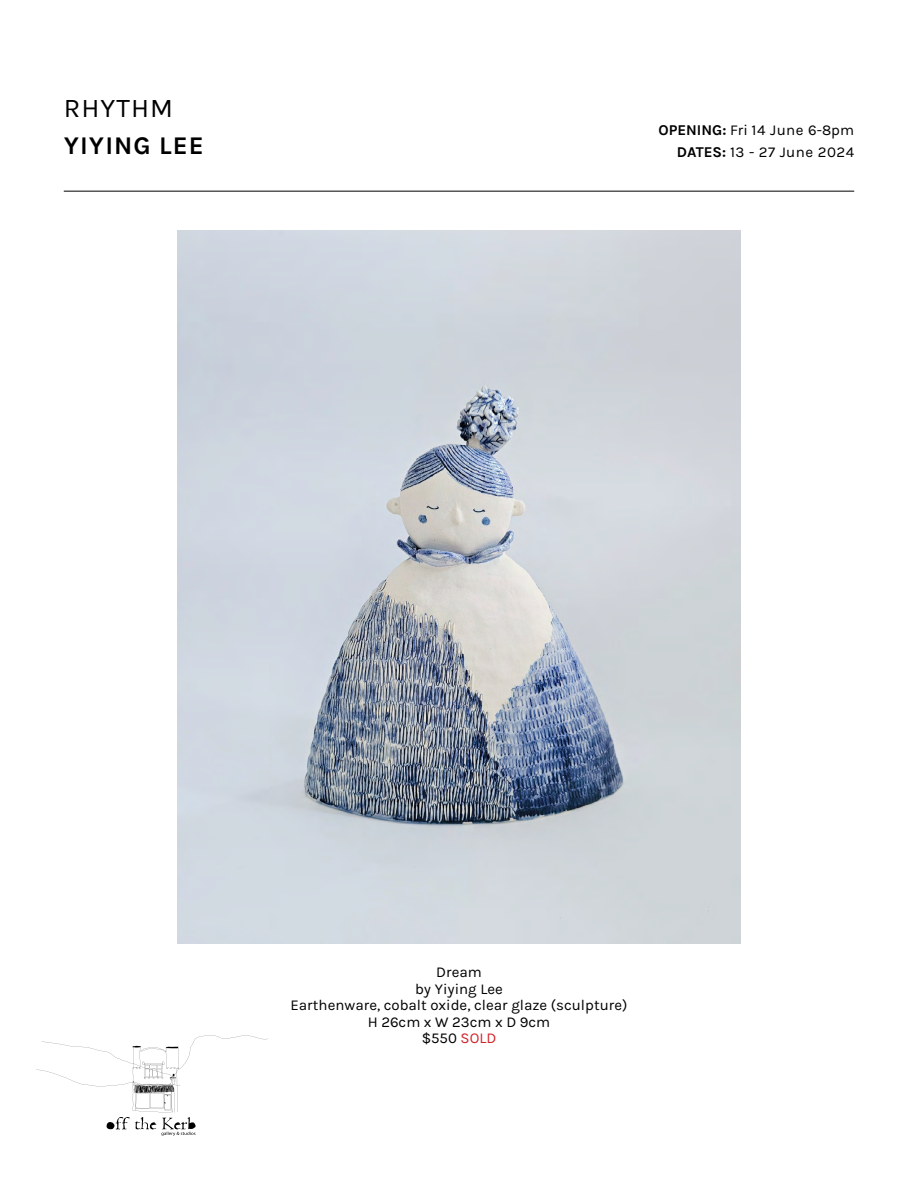
<style>
.page{position:relative;width:918px;height:1188px;background:#fff}
.page>*{position:absolute;margin:0;border:0;box-sizing:border-box;transform-origin:0 0}
.t1{font:27px "Karla";letter-spacing:.04em;color:#000}
.t2{font:700 25.5px "Karla";letter-spacing:.04em;color:#000}
.t3{font:15px/16.5px "Karla";color:#000;text-align:center}
.t4{font:700 15px/22.4px "Karla";color:#000}
.s1{font-weight:700}
.s2{font-weight:400}
.s3{color:#d2232a}
</style>
<div class="page">
<svg style="left:36px;top:1035px;width:232px;height:101px"></svg>
<hr style="left:64px;top:191px;width:790px;height:1px;background:#000">
<img style="left:178px;top:230px;width:562px;height:714px">
<h1 class="t1" style="left:64px;top:93px;width:111px">RHYTHM</h1>
<h2 class="t2" style="left:64px;top:130px;width:141px">YIYING LEE</h2>
<p class="t3" style="left:722px;top:122px;width:133px"><span class="s1">:</span> Fri 14 June 6-8pm</p>
<p class="t4" style="left:677px;top:119px;width:179px;text-indent:-18px">OPENING<br>DATE S: <span class="s2">13 - 27 June 2024</span></p>
<p class="t3" style="left:290px;top:964px;width:339px">Dream<br>by Yiying Lee<br>Earthenware, cobalt oxide, clear glaze (sculpture(<br>H 26cm Wx 23cm Dx 9cm<br>$550 <span class="s3">SOLD</span></p>
</div>
